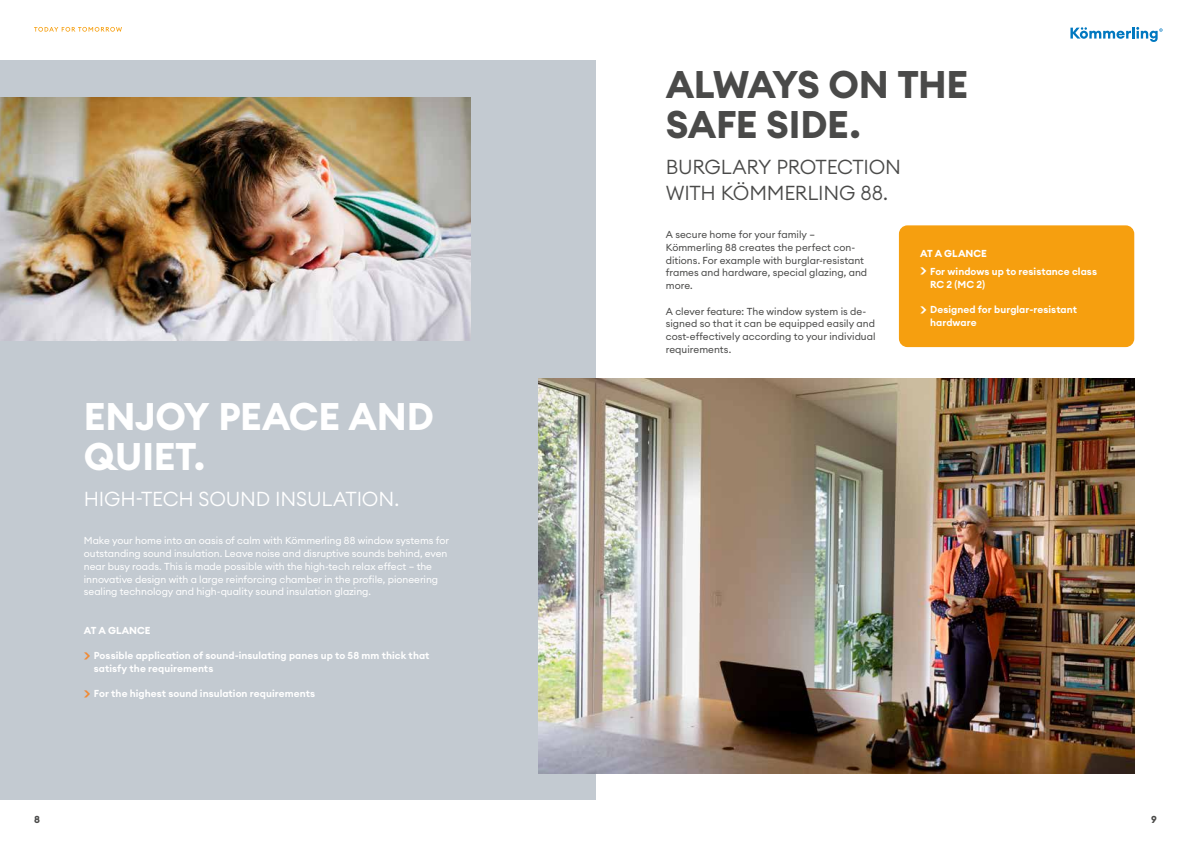
<style>
.page{position:relative;width:1191px;height:842px;background:#fff}
.page>*{position:absolute;margin:0;border:0;box-sizing:border-box;transform-origin:0 0}
.t1{font:700 38px/40px "Euclid Circular A";letter-spacing:-.015em;color:#4a4a49}
.t2{font:700 38px/40px "Euclid Circular A";letter-spacing:-.01em;color:#fff}
.t3{font:300 20px/25.5px "Euclid Circular A";letter-spacing:-.015em;color:#4a4a49}
.t4{font:300 20px "Euclid Circular A";letter-spacing:-.01em;color:#fff}
.t5{font:10px/12.8px "Euclid Circular A";color:#fff}
.t6{font:10px/12.8px "Euclid Circular A";letter-spacing:.005em;color:#4a4a49}
.t7{font:600 10px/12.8px "Euclid Circular A";letter-spacing:.005em;color:#fff}
.t8{font:700 10px "Euclid Circular A";color:#fff}
.t9{font:700 10px "Euclid Circular A";color:#4a4a49}
.s1{font-size:14px;color:#f18932}
.s2{font-weight:700}
.s3{font-size:14px}
</style>
<div class="page">
<div style="left:0;top:60px;width:595px;height:739px;background:#c3cad1"></div>
<img style="left:0;top:98px;width:470px;height:242px">
<img style="left:539px;top:378px;width:595px;height:396px">
<div style="left:899px;top:225px;width:235px;height:122px;background:#f69f0f;border-radius:9px"></div>
<svg style="left:1070px;top:27px;width:92px;height:15px"></svg>
<svg style="left:34px;top:27px;width:88px;height:5px"></svg>
<h1 class="t2" style="left:84px;top:396px;width:351px">ENJOY PEACE AND<br>QUIET.</h1>
<h2 class="t4" style="left:84px;top:486px;width:317px">HIGH-TECH SOUND INSULATION.</h2>
<p class="t5" style="left:84px;top:534px;width:367px">Make your home into an oasis of calm with Kömmerling 88 window systems for outstanding sound insulation. Leave noise and disruptive sounds behind, even near busy roads. This is made possible with the high-tech relax effect – the innovative design with a large reinforcing chamber in the profile, pioneering sealing technology and high-quality sound insulation glazing.</p>
<p class="t8" style="left:84px;top:624px;width:68px">AT A GLANCE</p>
<p class="t7" style="left:94px;top:649px;width:337px;text-indent:-10px"><span class="s1">&gt;</span> Possible application of sound-insulating panes up to 58 mm thick that satisfy the requirements</p>
<p class="t7" style="left:84px;top:687px;width:233px"><span class="s1">&gt;</span> For the highest sound insulation requirements</p>
<h1 class="t1" style="left:666px;top:65px;width:304px">ALWAYS ON THE<br>SAFE SIDE.</h1>
<h2 class="t3" style="left:666px;top:154px;width:237px">BURGLARY PROTECTION<br>WITH KÖMMERLING 88.</h2>
<p class="t6" style="left:666px;top:228px;width:203px">A secure home for your family –<br>Kömmerling 88 creates the perfect con&shy;ditions. For example with burglar-resistant frames and hardware, special glazing, and more.</p>
<p class="t6" style="left:666px;top:305px;width:211px">A clever feature: The window system is de&shy;signed so that it can be equipped easily and cost-effectively according to your individual requirements.</p>
<p class="t7" style="left:920px;top:244px;width:178px;line-height:18.4px"><span class="s2">AT A GLANCE<br></span><span class="s3">&gt;</span> For windows up to resistance class</p>
<p class="t7" style="left:930px;top:278px;width:56px">RC 2 (MC 2)</p>
<p class="t7" style="left:930px;top:303px;width:148px;text-indent:-10px"><span class="s3">&gt;</span> Designed for burglar-resistant hardware</p>
<p class="t9" style="left:34px;top:813px;width:7px">8</p>
<p class="t9" style="left:1151px;top:813px;width:7px">9</p>
</div>
